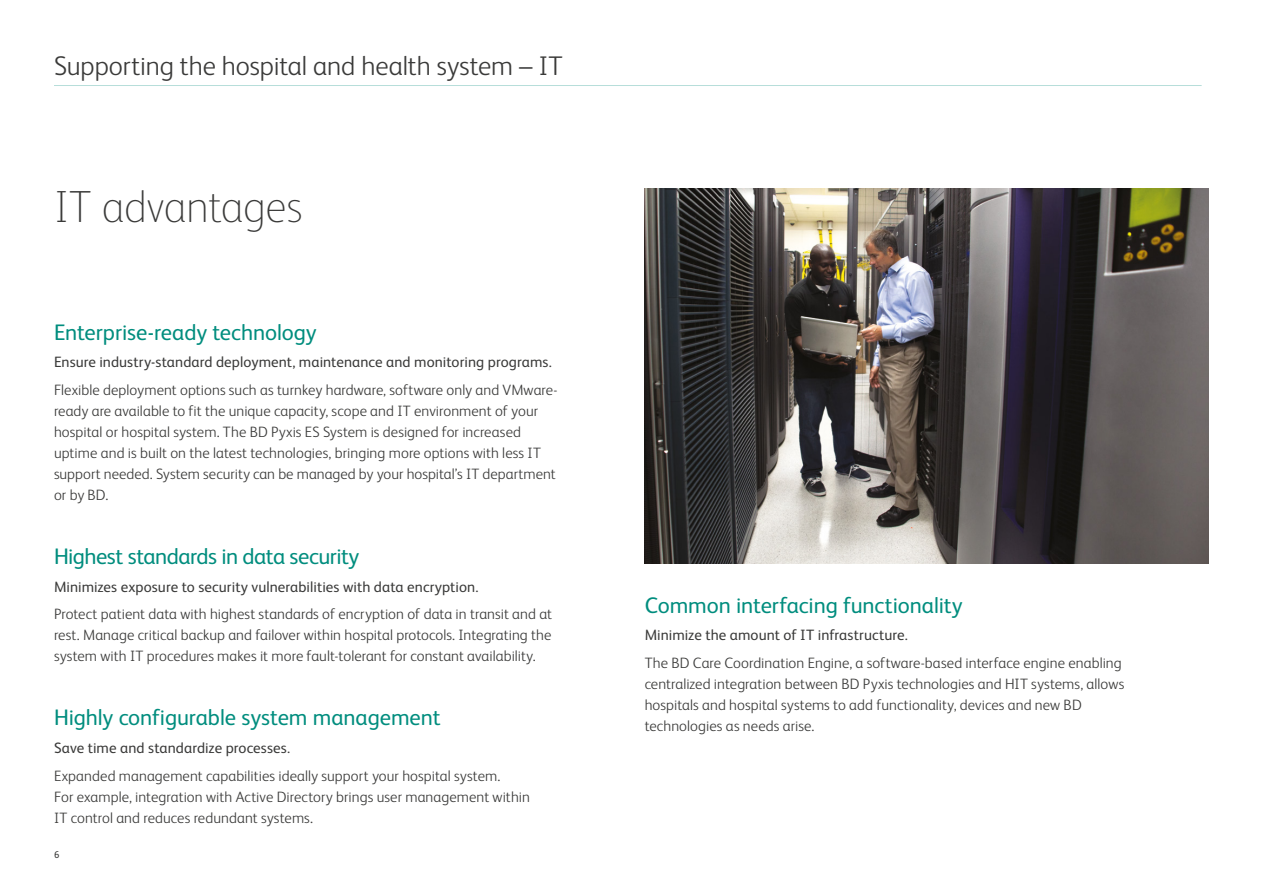
<style>
.page{position:relative;width:1263px;height:893px;background:#fff}
.page>*{position:absolute;margin:0;border:0;box-sizing:border-box;transform-origin:0 0}
.t1{font:100 45px "FS Albert Pro";letter-spacing:-.01em;color:#3a3a39}
.t2{font:300 27px "FS Albert Pro";letter-spacing:-.005em;color:#3a3a39}
.t3{font:22.5px "FS Albert Pro";letter-spacing:-.005em;color:#008d7e}
.t4{font:22.5px "FS Albert Pro";letter-spacing:-.025em;color:#008d7e}
.t5{font:300 15px/21px "FS Albert Pro";letter-spacing:.005em;color:#3a3a39}
.t6{font:15px "FS Albert Pro";letter-spacing:.005em;color:#3a3a39}
.t7{font:9.75px "FS Albert Pro";color:#3a3a39}
</style>
<div class="page">
<img style="left:645px;top:188px;width:564px;height:376px">
<hr style="left:54px;top:85px;width:1148px;height:1px;background:#b7deda">
<h2 class="t2" style="left:54px;top:47px;width:510px">Supporting the hospital and health system – IT</h2>
<h1 class="t1" style="left:54px;top:177px;width:250px">IT advantages</h1>
<h3 class="t3" style="left:54px;top:316px;width:264px">Enterprise-ready technology</h3>
<p class="t6" style="left:54px;top:352px;width:499px">Ensure industry-standard deployment, maintenance and monitoring programs.</p>
<p class="t5" style="left:54px;top:379px;width:505px">Flexible deployment options such as turnkey hardware, software only and VMware&shy;ready are available to fit the unique capacity, scope and IT environment of your hospital or hospital system. The BD Pyxis ES System is designed for increased uptime and is built on the latest technologies, bringing more options with less IT support needed. System security can be managed by your hospital’s IT department or by BD.</p>
<h3 class="t4" style="left:54px;top:540px;width:307px">Highest standards in data security</h3>
<p class="t6" style="left:54px;top:576px;width:426px">Minimizes exposure to security vulnerabilities with data encryption.</p>
<p class="t5" style="left:54px;top:603px;width:500px;text-align:justify">Protect patient data with highest standards of encryption of data in transit and at rest. Manage critical backup and failover within hospital protocols. Integrating the system with IT procedures makes it more fault-tolerant for constant availability.</p>
<h3 class="t3" style="left:54px;top:701px;width:388px">Highly configurable system management</h3>
<p class="t6" style="left:54px;top:737px;width:238px">Save time and standardize processes.</p>
<p class="t5" style="left:54px;top:764px;width:477px">Expanded management capabilities ideally support your hospital system.<br>For example, integration with Active Directory brings user management within<br>IT control and reduces redundant systems.</p>
<p class="t7" style="left:54px;top:848px;width:7px">6</p>
<h3 class="t3" style="left:645px;top:589px;width:319px">Common interfacing functionality</h3>
<p class="t6" style="left:645px;top:625px;width:265px">Minimize the amount of IT infrastructure.</p>
<p class="t5" style="left:645px;top:652px;width:481px">The BD Care Coordination Engine, a software-based interface engine enabling centralized integration between BD Pyxis technologies and HIT systems, allows hospitals and hospital systems to add functionality, devices and new BD technologies as needs arise.</p>
</div>
